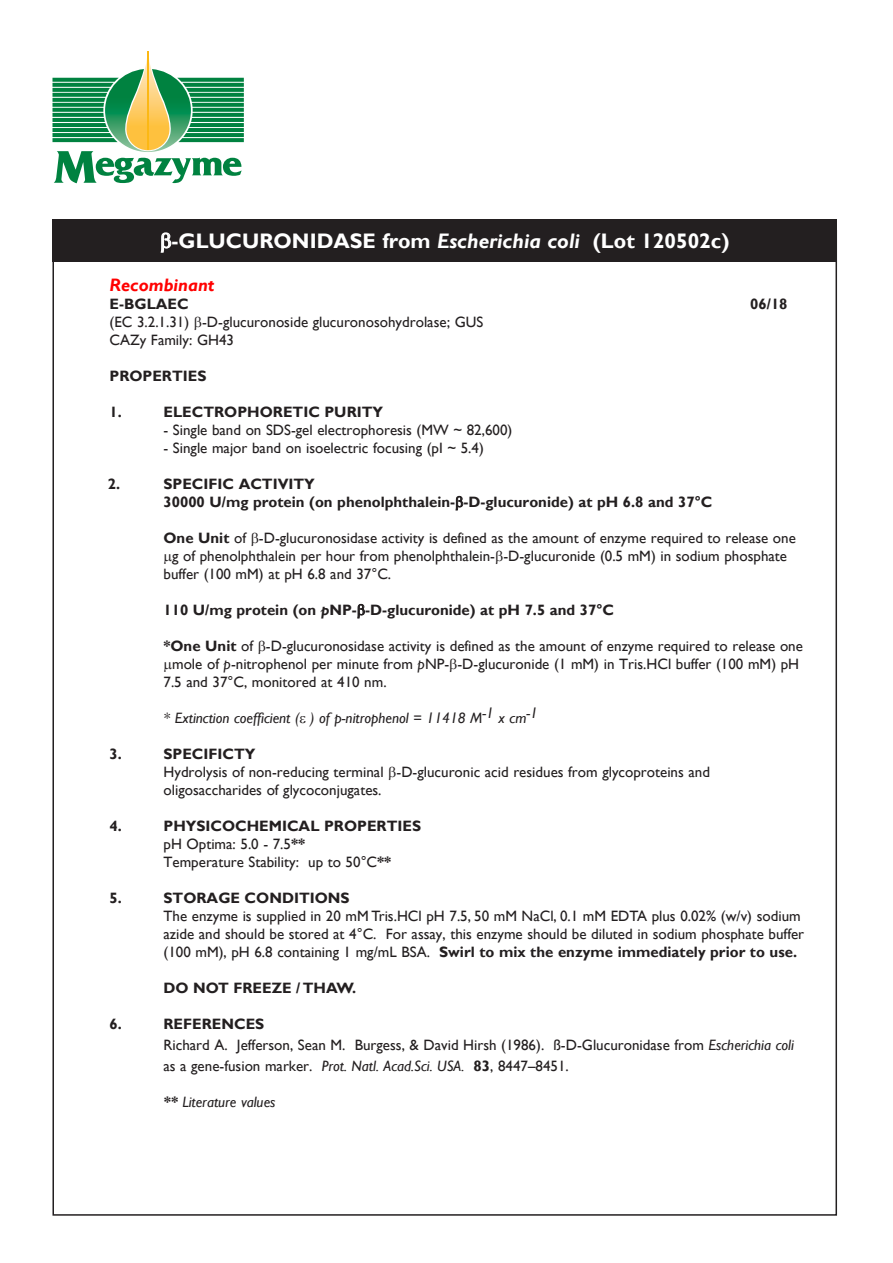
<style>
.page{position:relative;width:893px;height:1263px;background:#fff}
.page>*{position:absolute;margin:0;border:0;box-sizing:border-box;transform-origin:0 0}
.t1{font:700 21px "Gill Sans";color:#fff}
.t2{font:italic 700 18px "Gill Sans";color:#f00}
.t3{font:15px/18px "Gill Sans";color:#231f20}
.t4{font:700 15px "Gill Sans";color:#231f20}
.t5{font:italic 15px "Gill Sans";color:#231f20}
.s1{font-style:italic}
.s2{font-weight:700}
</style>
<div class="page">
<div style="left:53px;top:219px;width:784px;height:43px;background:#231f20"></div>
<svg style="left:52px;top:59px;width:192px;height:124px"></svg>
<hr style="left:147px;top:51px;width:2px;height:99px;background:#fcb814">
<svg style="left:160px;top:232px;width:12px;height:21px"></svg>
<svg style="left:455px;top:495px;width:9px;height:16px"></svg>
<svg style="left:357px;top:603px;width:8px;height:16px"></svg>
<p class="t1" style="left:172px;top:228px;width:559px">-GLUCURONIDASE from <span class="s1">Escherichia coli</span> (Lot 120502c)</p>
<p class="t2" style="left:109px;top:274px;width:107px">Recombinant</p>
<p class="t4" style="left:109px;top:295px;width:81px">E-BGLAEC</p>
<p class="t4" style="left:750px;top:295px;width:39px">06/18</p>
<p class="t3" style="left:109px;top:313px;width:375px">(EC 3.2.1.31) -D-glucuronoside glucuronosohydrolase; GUS</p>
<p class="t3" style="left:109px;top:331px;width:126px">CAZy Family: GH43</p>
<p class="t4" style="left:109px;top:367px;width:99px">PROPERTIES</p>
<p class="t4" style="left:109px;top:403px;width:14px">1.</p>
<p class="t4" style="left:163px;top:403px;width:221px">ELECTROPHORETIC PURITY</p>
<p class="t3" style="left:163px;top:421px;width:350px">- Single band on SDS-gel electrophoresis (MW ~ 82,600)</p>
<p class="t3" style="left:163px;top:439px;width:322px">- Single major band on isoelectric focusing (pI ~ 5.4)</p>
<p class="t4" style="left:108px;top:475px;width:14px">2.</p>
<p class="t4" style="left:163px;top:475px;width:153px">SPECIFIC ACTIVITY</p>
<p class="t4" style="left:163px;top:493px;width:550px">30000 U/mg protein (on phenolphthalein- -D-glucuronide) at pH 6.8 and 37°C</p>
<p class="t3" style="left:163px;top:529px;width:634px"><span class="s2">One Unit</span> of -D-glucuronosidase activity is defined as the amount of enzyme required to release one</p>
<p class="t3" style="left:172px;top:547px;width:616px">g of phenolphthalein per hour from phenolphthalein- -D-glucuronide (0.5 mM) in sodium phosphate</p>
<p class="t3" style="left:163px;top:565px;width:229px">buffer (100 mM) at pH 6.8 and 37°C.</p>
<p class="t4" style="left:163px;top:601px;width:452px">110 U/mg protein (on <span class="s1">p</span>NP- -D-glucuronide) at pH 7.5 and 37°C</p>
<p class="t3" style="left:163px;top:637px;width:641px"><span class="s2">*One Unit</span> of -D-glucuronosidase activity is defined as the amount of enzyme required to release one</p>
<p class="t3" style="left:172px;top:655px;width:629px">mole of <span class="s1">p</span>-nitrophenol per minute from <span class="s1">p</span>NP- -D-glucuronide (1 mM) in Tris.HCl buffer (100 mM) pH</p>
<p class="t3" style="left:163px;top:673px;width:225px">7.5 and 37°C, monitored at 410 nm.</p>
<p class="t5" style="left:163px;top:709px;width:376px">* Extinction coefficient ( ) of p-nitrophenol = 11418 M-1 x cm-1</p>
<p class="t4" style="left:109px;top:745px;width:14px">3.</p>
<p class="t4" style="left:163px;top:745px;width:94px">SPECIFICTY</p>
<p class="t3" style="left:163px;top:763px;width:548px">Hydrolysis of non-reducing terminal -D-glucuronic acid residues from glycoproteins and oligosaccharides of glycoconjugates.</p>
<p class="t4" style="left:109px;top:817px;width:14px">4.</p>
<p class="t4" style="left:163px;top:817px;width:259px">PHYSICOCHEMICAL PROPERTIES</p>
<p class="t3" style="left:163px;top:835px;width:143px">pH Optima: 5.0 - 7.5<span class="s2">**</span></p>
<p class="t3" style="left:163px;top:853px;width:229px">Temperature Stability: up to 50°C<span class="s2">**</span></p>
<p class="t4" style="left:109px;top:889px;width:14px">5.</p>
<p class="t4" style="left:163px;top:889px;width:188px">STORAGE CONDITIONS</p>
<p class="t3" style="left:163px;top:907px;width:642px">The enzyme is supplied in 20 mM Tris.HCl pH 7.5, 50 mM NaCl, 0.1 mM EDTA plus 0.02% (w/v) sodium azide and should be stored at 4°C. For assay, this enzyme should be diluted in sodium phosphate buffer (100 mM), pH 6.8 containing 1 mg/mL BSA. <span class="s2">Swirl to mix the enzyme immediately prior to use.</span></p>
<p class="t4" style="left:163px;top:979px;width:194px">DO NOT FREEZE / THAW.</p>
<p class="t4" style="left:109px;top:1015px;width:14px">6.</p>
<p class="t4" style="left:163px;top:1015px;width:102px">REFERENCES</p>
<p class="t3" style="left:163px;top:1034px;width:632px;line-height:21px">Richard A. Jefferson, Sean M. Burgess, &amp; David Hirsh (1986). ß-D-Glucuronidase from <span class="s1">Escherichia coli </span>as a gene-fusion marker. <span class="s1">Prot. Natl. Acad.Sci. USA.</span> <span class="s2">83</span>, 8447–8451.</p>
<p class="t5" style="left:163px;top:1093px;width:114px"><span class="s2">**</span> Literature values</p>
</div>
